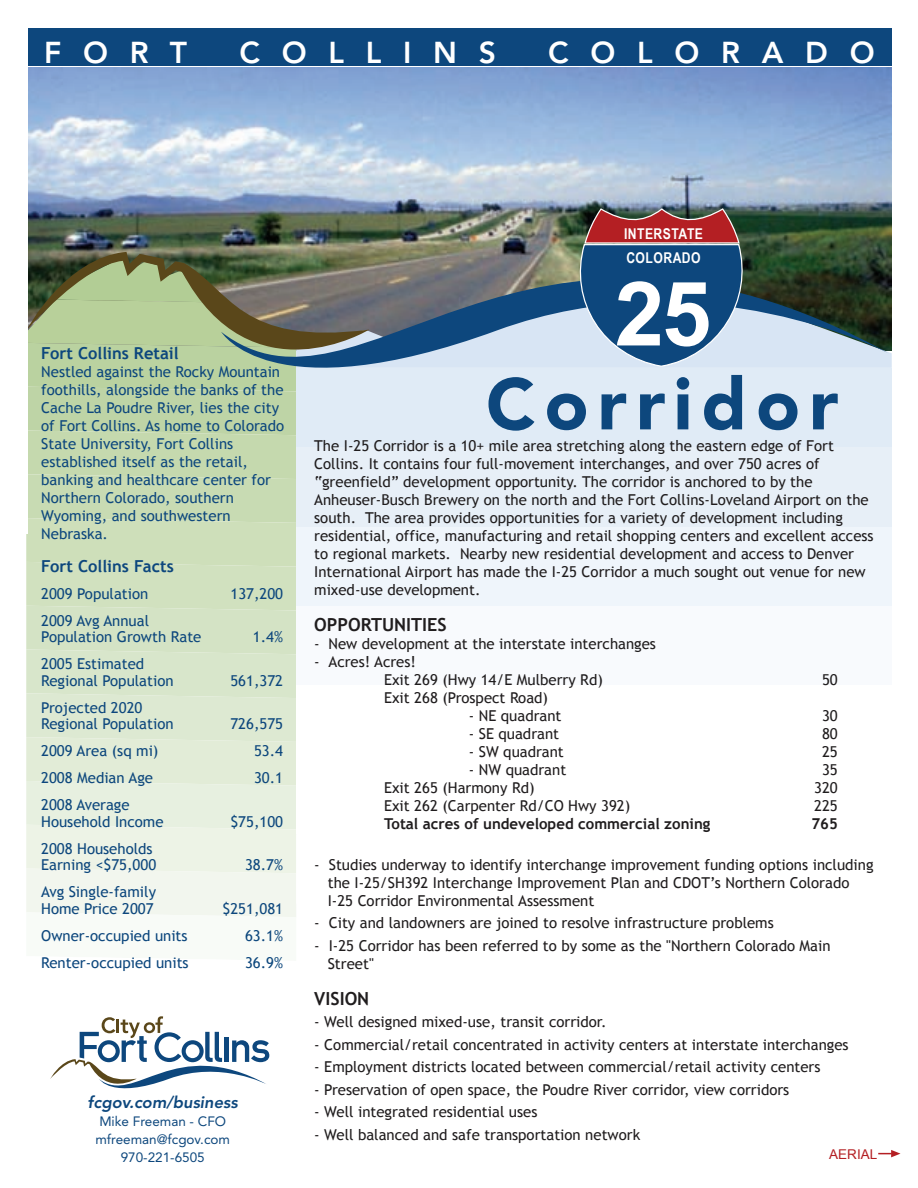
<style>
.page{position:relative;width:918px;height:1188px;background:#fff}
.page>*{position:absolute;margin:0;border:0;box-sizing:border-box;transform-origin:0 0}
.t1{font:700 89.25px "Arial";color:#fff}
.t2{font:900 72px "Avenir";letter-spacing:.13em;color:#0d477d}
.t3{font:800 30px "Avenir";letter-spacing:.725em;color:#fff}
.t4{font:700 18px "Trebuchet MS";color:#201d1e}
.t5{font:700 16.5px "Trebuchet MS";color:#0d477d}
.t6{font:italic 800 16.5px "Avenir";color:#0d477d}
.t7{font:15px/18px "Trebuchet MS";color:#201d1e}
.t8{font:15px/18px "Trebuchet MS";color:#0d477d}
.t9{font:700 15px "Trebuchet MS";color:#201d1e}
.t10{font:700 14.85px/23.4px "Arial Narrow";letter-spacing:.03em;color:#fff}
.t11{font:13.5px/18px "Avenir";color:#0d477d;text-align:center}
.t12{font:13.5px "Arial";color:#b41f23}
</style>
<div class="page">
<img style="left:28px;top:68px;width:864px;height:221px">
<div style="left:28px;top:28px;width:864px;height:37px;background:#0d477d"></div>
<div style="left:296px;top:368px;width:596px;height:79px;background:#e0ebf6"></div>
<div style="left:296px;top:447px;width:596px;height:80px;background:#e7eff7"></div>
<div style="left:296px;top:527px;width:596px;height:79px;background:#eff5fb"></div>
<div style="left:296px;top:606px;width:596px;height:80px;background:#f8fafd"></div>
<img style="left:221px;top:149px;width:668px;height:219px">
<svg style="left:878px;top:1150px;width:23px;height:7px"></svg>
<svg style="left:568px;top:207px;width:185px;height:160px;background:#526482"></svg>
<svg style="left:26px;top:257px;width:270px;height:832px"></svg>
<h3 class="t3" style="left:44px;top:35px;width:144px">FORT</h3>
<h3 class="t3" style="left:240px;top:35px;width:258px">COLLINS</h3>
<h3 class="t3" style="left:548px;top:35px;width:328px">COLORADO</h3>
<p class="t5" style="left:41px;top:343px;width:139px">Fort Collins Retail</p>
<p class="t8" style="left:41px;top:363px;width:244px">Nestled against the Rocky Mountain foothills, alongside the banks of the<br>Cache La Poudre River, lies the city of Fort Collins. As home to Colorado<br>State University, Fort Collins established itself as the retail, banking and healthcare center for<br>Northern Colorado, southern<br>Wyoming, and southwestern<br>Nebraska.</p>
<p class="t5" style="left:41px;top:556px;width:134px">Fort Collins Facts</p>
<p class="t8" style="left:41px;top:585px;width:109px">2009 Population</p>
<p class="t8" style="left:230px;top:585px;width:54px">137,200</p>
<p class="t8" style="left:41px;top:613px;width:162px;line-height:16.5px">2009 Avg Annual<br>Population Growth Rate</p>
<p class="t8" style="left:253px;top:628px;width:32px">1.4%</p>
<p class="t8" style="left:41px;top:656px;width:134px;line-height:16.5px">2005 Estimated<br>Regional Population</p>
<p class="t8" style="left:41px;top:700px;width:134px;line-height:16.5px">Projected 2020<br>Regional Population</p>
<p class="t8" style="left:230px;top:672px;width:54px">561,372</p>
<p class="t8" style="left:230px;top:715px;width:54px">726,575</p>
<p class="t8" style="left:41px;top:742px;width:119px">2009 Area (sq mi)</p>
<p class="t8" style="left:254px;top:742px;width:31px">53.4</p>
<p class="t8" style="left:41px;top:769px;width:113px">2008 Median Age</p>
<p class="t8" style="left:254px;top:769px;width:31px">30.1</p>
<p class="t8" style="left:41px;top:797px;width:124px;line-height:16.5px">2008 Average<br>Household Income</p>
<p class="t8" style="left:230px;top:813px;width:54px">$75,100</p>
<p class="t8" style="left:41px;top:841px;width:116px;line-height:16.5px">2008 Households<br>Earning &lt;$75,000</p>
<p class="t8" style="left:41px;top:884px;width:116px;line-height:16.5px">Avg Single-family<br>Home Price 2007</p>
<p class="t8" style="left:245px;top:856px;width:40px">38.7%</p>
<p class="t8" style="left:223px;top:900px;width:62px">$251,081</p>
<p class="t8" style="left:41px;top:927px;width:148px">Owner-occupied units</p>
<p class="t8" style="left:245px;top:927px;width:40px">63.1%</p>
<p class="t8" style="left:41px;top:954px;width:149px">Renter-occupied units</p>
<p class="t8" style="left:245px;top:954px;width:40px">36.9%</p>
<p class="t6" style="left:88px;top:1093px;width:152px">fcgov.com/business</p>
<p class="t11" style="left:95px;top:1113px;width:136px">Mike Freeman - CFO mfreeman@fcgov.com<br>970-221-6505</p>
<p class="t10" style="left:624px;top:222px;width:81px">INTERSTATE<br>COLORADO</p>
<h1 class="t1" style="left:615px;top:264px;width:98px">25</h1>
<h2 class="t2" style="left:486px;top:361px;width:354px">Corridor</h2>
<p class="t7" style="left:314px;top:437px;width:561px">The I-25 Corridor is a 10+ mile area stretching along the eastern edge of Fort Collins. It contains four full-movement interchanges, and over 750 acres of “greenfield” development opportunity. The corridor is anchored to by the Anheuser-Busch Brewery on the north and the Fort Collins-Loveland Airport on the south. The area provides opportunities for a variety of development including residential, office, manufacturing and retail shopping centers and excellent access to regional markets. Nearby new residential development and access to Denver International Airport has made the I-25 Corridor a much sought out venue for new mixed-use development.</p>
<p class="t4" style="left:314px;top:614px;width:134px">OPPORTUNITIES</p>
<p class="t7" style="left:314px;top:635px;width:343px">- New development at the interstate interchanges</p>
<p class="t7" style="left:384px;top:653px;width:220px;text-indent:-70px">- Acres! Acres!<br>Exit 269 (Hwy 14/E Mulberry Rd)</p>
<p class="t7" style="left:822px;top:671px;width:17px">50</p>
<p class="t7" style="left:384px;top:689px;width:166px">Exit 268 (Prospect Road)</p>
<p class="t7" style="left:469px;top:707px;width:94px">- NE quadrant</p>
<p class="t7" style="left:822px;top:707px;width:17px">30</p>
<p class="t7" style="left:469px;top:725px;width:92px">- SE quadrant</p>
<p class="t7" style="left:822px;top:725px;width:17px">80</p>
<p class="t7" style="left:469px;top:743px;width:97px">- SW quadrant</p>
<p class="t7" style="left:822px;top:743px;width:17px">25</p>
<p class="t7" style="left:469px;top:761px;width:99px">- NW quadrant</p>
<p class="t7" style="left:822px;top:761px;width:17px">35</p>
<p class="t7" style="left:384px;top:779px;width:152px">Exit 265 (Harmony Rd)</p>
<p class="t7" style="left:814px;top:779px;width:25px">320</p>
<p class="t7" style="left:384px;top:797px;width:248px">Exit 262 (Carpenter Rd/CO Hwy 392)</p>
<p class="t7" style="left:814px;top:797px;width:25px">225</p>
<p class="t9" style="left:384px;top:815px;width:328px">Total acres of undeveloped commercial zoning</p>
<p class="t9" style="left:811px;top:815px;width:28px">765</p>
<p class="t7" style="left:328px;top:856px;width:547px;text-indent:-13px">- Studies underway to identify interchange improvement funding options including the I-25/SH392 Interchange Improvement Plan and CDOT’s Northern Colorado<br>I-25 Corridor Environmental Assessment</p>
<p class="t7" style="left:314px;top:914px;width:461px">- City and landowners are joined to resolve infrastructure problems</p>
<p class="t7" style="left:328px;top:937px;width:504px;text-indent:-14px">- I-25 Corridor has been referred to by some as the "Northern Colorado Main<br>Street"</p>
<p class="t4" style="left:314px;top:987px;width:57px">VISION</p>
<p class="t7" style="left:314px;top:1013px;width:294px">- Well designed mixed-use, transit corridor.</p>
<p class="t7" style="left:314px;top:1036px;width:536px">- Commercial/retail concentrated in activity centers at interstate interchanges</p>
<p class="t7" style="left:314px;top:1058px;width:508px">- Employment districts located between commercial/retail activity centers</p>
<p class="t7" style="left:314px;top:1081px;width:477px">- Preservation of open space, the Poudre River corridor, view corridors</p>
<p class="t7" style="left:314px;top:1103px;width:225px">- Well integrated residential uses</p>
<p class="t7" style="left:314px;top:1126px;width:327px">- Well balanced and safe transportation network</p>
<p class="t12" style="left:829px;top:1147px;width:50px">AERIAL</p>
</div>
